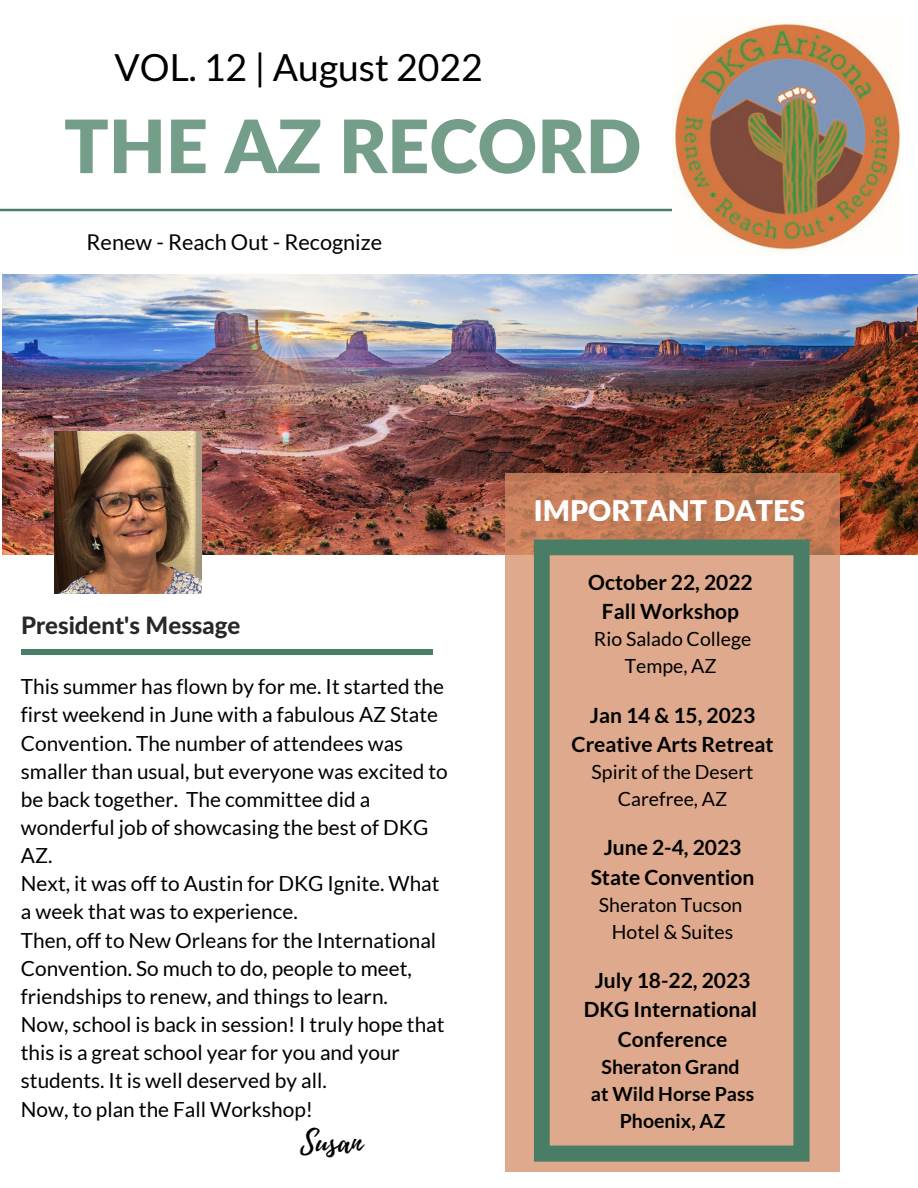
<style>
.page{position:relative;width:918px;height:1188px;background:#fff}
.page>*{position:absolute;margin:0;border:0;box-sizing:border-box;transform-origin:0 0}
.t1{font:900 73.5px "Lato Latin";color:#749e89}
.t2{font:37.35px "Lato";color:#000}
.t3{font:31.05px "Playlist Script";color:#000}
.t4{font:900 28.5px "Lato Latin";color:#fff}
.t5{font:800 24px "Lato Latin";color:#282828}
.t6{font:21.75px "Lato";color:#000}
.t7{font:700 21px/29.2px "Lato";color:#000;text-align:center}
.t8{font:20.85px/28.2px "Lato";color:#000}
.t9{font:19.5px/27px "Lato";color:#000;text-align:center}
.t10{font:700 19.5px/27px "Lato";color:#000;text-align:center}
</style>
<div class="page">
<svg style="left:0;top:208px;width:672px;height:4px;background:#8eae9f"></svg>
<img style="left:3px;top:274px;width:915px;height:280px">
<div style="left:21px;top:649px;width:412px;height:6px;background:#4a7d65"></div>
<svg style="left:506px;top:473px;width:334px;height:699px;background:#d29777"></svg>
<img style="left:55px;top:432px;width:147px;height:162px">
<svg style="left:534px;top:540px;width:276px;height:622px;background:#c7a286"></svg>
<img style="left:674px;top:22px;width:227px;height:230px">
<h2 class="t2" style="left:114px;top:44px;width:370px">VOL. 12 | August 2022</h2>
<h1 class="t1" style="left:64px;top:114px;width:579px">THE AZ RECORD</h1>
<p class="t6" style="left:87px;top:229px;width:297px">Renew - Reach Out - Recognize</p>
<p class="t5" style="left:21px;top:615px;width:221px">President's Message</p>
<p class="t8" style="left:21px;top:672px;width:428px">This summer has flown by for me. It started the first weekend in June with a fabulous AZ State Convention. The number of attendees was smaller than usual, but everyone was excited to be back together. The committee did a wonderful job of showcasing the best of DKG AZ.<br>Next, it was off to Austin for DKG Ignite. What a week that was to experience.<br>Then, off to New Orleans for the International Convention. So much to do, people to meet, friendships to renew, and things to learn.<br>Now, school is back in session! I truly hope that this is a great school year for you and your students. It is well deserved by all.<br>Now, to plan the Fall Workshop!</p>
<h3 class="t3" style="left:300px;top:1120px;width:64px">Susan</h3>
<h3 class="t4" style="left:534px;top:498px;width:273px">IMPORTANT DATES</h3>
<p class="t7" style="left:588px;top:567px;width:166px">October 22, 2022<br>Fall Workshop</p>
<p class="t9" style="left:594px;top:625px;width:159px">Rio Salado College<br>Tempe, AZ</p>
<p class="t7" style="left:572px;top:700px;width:203px">Jan 14 &amp; 15, 2023<br>Creative Arts Retreat</p>
<p class="t9" style="left:592px;top:758px;width:163px">Spirit of the Desert<br>Carefree, AZ</p>
<p class="t7" style="left:591px;top:833px;width:165px">June 2-4, 2023<br>State Convention</p>
<p class="t9" style="left:599px;top:891px;width:145px">Sheraton Tucson<br>Hotel &amp; Suites</p>
<p class="t7" style="left:584px;top:965px;width:175px">July 18-22, 2023<br>DKG International<br>Conference</p>
<p class="t10" style="left:591px;top:1053px;width:165px">Sheraton Grand<br>at Wild Horse Pass<br>Phoenix, AZ</p>
</div>
